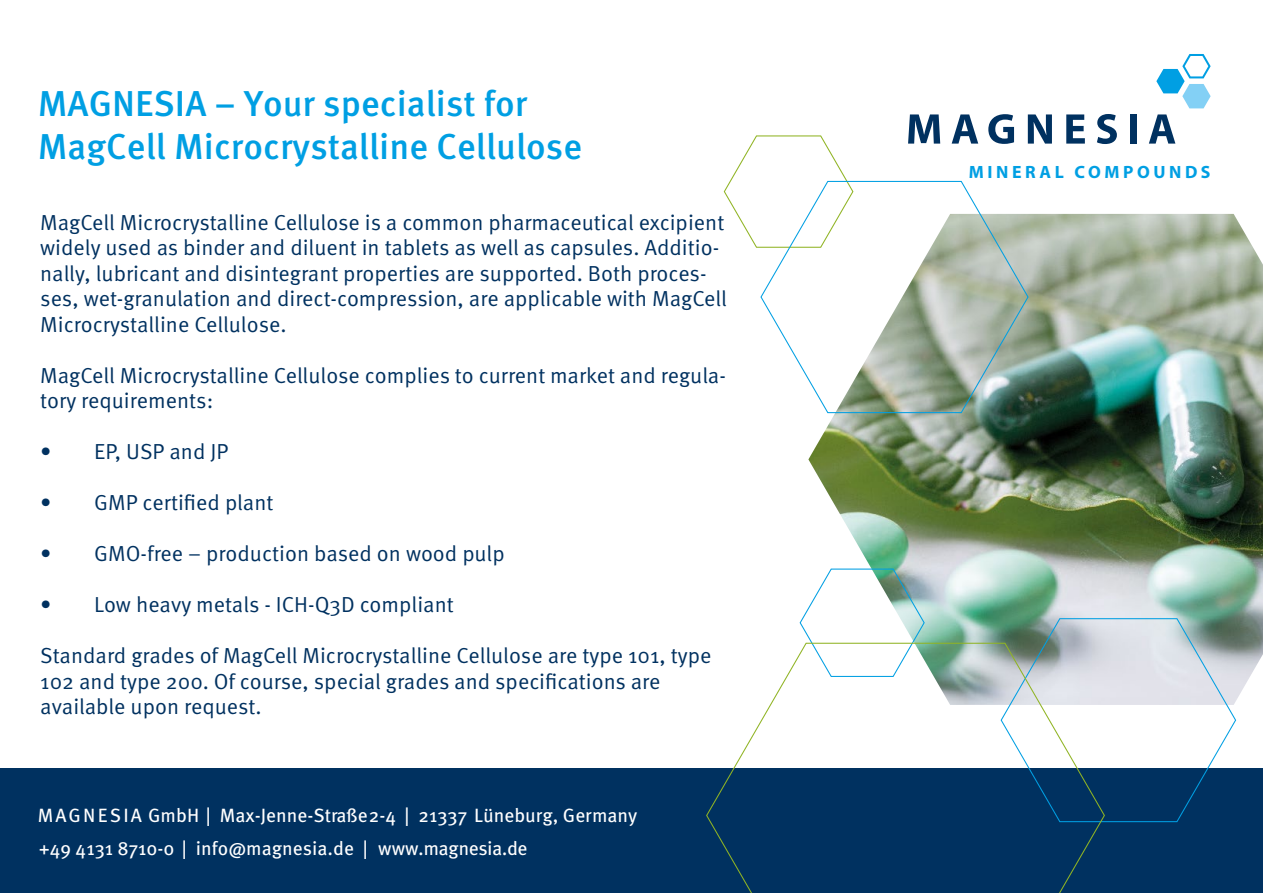
<style>
.page{position:relative;width:1263px;height:893px;background:#fff}
.page>*{position:absolute;margin:0;border:0;box-sizing:border-box;transform-origin:0 0}
.t1{font:500 36px/43.2px "Meta Pro";color:#009fe3}
.t2{font:21.75px/25.5px "Meta Pro";color:#003160}
.t3{font:19.2px/33.8px "Meta Pro";color:#fff}
.t4{font:700 17.85px "Myriad Pro";letter-spacing:.2em;color:#009fe3}
.s1{font-family:"Meta Plus"}
</style>
<div class="page">
<img style="left:808px;top:214px;width:455px;height:485px">
<div style="left:0;top:768px;width:1263px;height:125px;background:#003160"></div>
<svg style="left:799px;top:568px;width:126px;height:74px"></svg>
<svg style="left:1000px;top:617px;width:237px;height:206px"></svg>
<svg style="left:706px;top:642px;width:399px;height:251px"></svg>
<svg style="left:723px;top:135px;width:124px;height:113px"></svg>
<svg style="left:760px;top:180px;width:269px;height:234px"></svg>
<svg style="left:1156px;top:54px;width:54px;height:54px"></svg>
<svg style="left:908px;top:114px;width:32px;height:30px"></svg>
<svg style="left:952px;top:114px;width:26px;height:30px"></svg>
<svg style="left:988px;top:114px;width:26px;height:30px"></svg>
<svg style="left:1028px;top:114px;width:24px;height:30px"></svg>
<svg style="left:1066px;top:114px;width:19px;height:30px"></svg>
<svg style="left:1097px;top:114px;width:20px;height:30px"></svg>
<div style="left:1130px;top:114px;width:6px;height:30px;background:#003160"></div>
<svg style="left:1149px;top:114px;width:26px;height:30px"></svg>
<h1 class="t1" style="left:38px;top:83px;width:546px">MAGNESIA – Your specialist for<br>MagCell Microcrystalline Cellulose</h1>
<p class="t2" style="left:40px;top:210px;width:688px">MagCell Microcrystalline Cellulose is a common pharmaceutical excipient widely used as binder and diluent in tablets as well as capsules. Additio&shy;nally, lubricant and disintegrant properties are supported. Both proces&shy;ses, wet-granulation and direct-compression, are applicable with MagCell Microcrystalline Cellulose.</p>
<p class="t2" style="left:40px;top:363px;width:687px">MagCell Microcrystalline Cellulose complies to current market and regula&shy;tory requirements:</p>
<p class="t2" style="left:40px;top:440px;width:190px">• EP, USP and JP</p>
<p class="t2" style="left:40px;top:491px;width:235px">• GMP certified plant</p>
<p class="t2" style="left:40px;top:542px;width:466px">• GMO-free – production based on wood pulp</p>
<p class="t2" style="left:40px;top:593px;width:415px">• Low heavy metals - ICH-Q3D compliant</p>
<p class="t2" style="left:40px;top:644px;width:673px">Standard grades of MagCell Microcrystalline Cellulose are type 101, type<br>102 and type 200. Of course, special grades and specifications are available upon request.</p>
<p class="t3" style="left:38px;top:799px;width:373px">MAGNESIA GmbH | Max-Jenne-Straße2-4 |</p>
<p class="t3" style="left:39px;top:799px;width:600px;text-indent:380px">21337 Lüneburg, Germany +49 4131 8710-0 | info@magnesia.de | <span class="s1">www.magnesia.de</span></p>
<p class="t4" style="left:969px;top:160px;width:243px">MINERAL COMPOUNDS</p>
</div>
